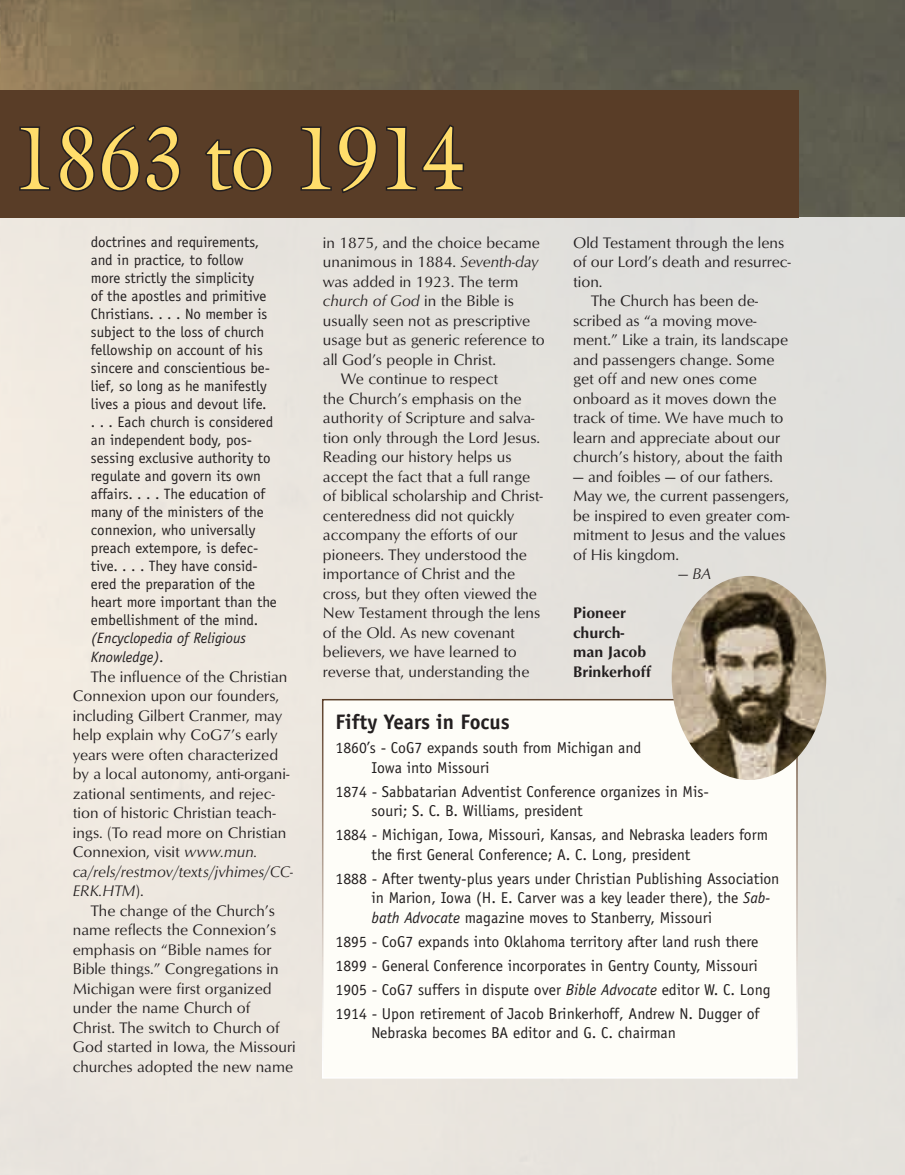
<style>
.page{position:relative;width:905px;height:1175px;background:#fff}
.page>*{position:absolute;margin:0;border:0;box-sizing:border-box;transform-origin:0 0}
.t1{font:90px "Galliard";letter-spacing:-.005em;color:#ffdd6b;scale:.85 1}
.t2{font:700 21px "Officina Sans";color:#231f20}
.t3{font:15.75px/19.5px "Optimum Roman DTC";color:#231f20}
.t4{font:15.75px/19.5px "Officina Sans";color:#231f20}
.t5{font:15.75px/19.5px "Optimum Roman Italic DTC";color:#231f20}
.t6{font:15.75px/19.5px "Optimum Bold DTC";color:#231f20}
.t7{font:15px/18px "Officina Sans";color:#231f20}
.t8{font:italic 15px/19.5px "Officina Sans";color:#231f20}
.s1{font-family:"Optimum Roman Italic DTC"}
.s2{font-family:"Optimum Roman DTC"}
.s3{font-style:italic}
</style>
<div class="page">
<img style="left:1px;top:0;width:903px;height:217px">
<div style="left:0;top:217px;width:904px;height:957px;background:#e8e4de"></div>
<div style="left:323px;top:699px;width:474px;height:378px;background:#fefdf8"></div>
<div style="left:322px;top:699px;width:475px;height:379px;border:2px solid #fff"></div>
<div style="left:0;top:90px;width:799px;height:127px;background:#593d27"></div>
<svg style="left:19px;top:125px;width:162px;height:67px"></svg>
<svg style="left:205px;top:139px;width:68px;height:53px"></svg>
<svg style="left:300px;top:124px;width:164px;height:69px"></svg>
<img style="left:671px;top:576px;width:155px;height:204px;border-radius:50%">
<h1 class="t1" style="left:14px;top:102px;width:533px">1863 to 1914</h1>
<p class="t7" style="left:91px;top:232px;width:187px">doctrines and requirements, and in practice, to follow more strictly the simplicity<br>of the apostles and primitive<br>Christians. . . . No member is subject to the loss of church fellowship on account of his sincere and conscientious be&shy;lief, so long as he manifestly lives a pious and devout life.<br>. . . Each church is considered an independent body, pos&shy;sessing exclusive authority to regulate and govern its own affairs. . . . The education of many of the ministers of the connexion, who universally preach extempore, is defec&shy;tive. . . . They have consid&shy;ered the preparation of the heart more important than the embellishment of the mind.</p>
<p class="t8" style="left:91px;top:628px;width:157px">(Encyclopedia of Religious<br>Knowledge).</p>
<p class="t3" style="left:73px;top:666px;width:218px;text-indent:18px">The influence of the Christian<br>Connexion upon our founders, including Gilbert Cranmer, may help explain why CoG7’s early years were often characterized by a local autonomy, anti-organi&shy;zational sentiments, and rejec&shy;tion of historic Christian teach&shy;ings. (To read more on Christian<br>Connexion, visit <span class="s1">www.mun.</span></p>
<p class="t5" style="left:73px;top:861px;width:222px">ca/rels/restmov/texts/jvhimes/CC-<br>ERK.HTM<span class="s2">).</span></p>
<p class="t3" style="left:73px;top:900px;width:224px;text-indent:18px">The change of the Church’s name reflects the Connexion’s emphasis on “Bible names for<br>Bible things.” Congregations in<br>Michigan were first organized under the name Church of<br>Christ. The switch to Church of<br>God started in Iowa, the Missouri churches adopted the new name</p>
<p class="t3" style="left:323px;top:232px;width:218px">in 1875, and the choice became</p>
<p class="t3" style="left:323px;top:252px;width:217px">unanimous in 1884. <span class="s1">Seventh-day</span></p>
<p class="t3" style="left:323px;top:271px;width:197px">was added in 1923. The term</p>
<p class="t3" style="left:323px;top:291px;width:192px"><span class="s1">church of God</span> in the Bible is</p>
<p class="t3" style="left:323px;top:310px;width:209px">usually seen not as prescriptive</p>
<p class="t3" style="left:323px;top:330px;width:223px">usage but as generic reference to</p>
<p class="t3" style="left:323px;top:349px;width:175px">all God’s people in Christ.</p>
<p class="t3" style="left:341px;top:369px;width:158px">We continue to respect</p>
<p class="t3" style="left:323px;top:388px;width:200px">the Church’s emphasis on the</p>
<p class="t3" style="left:323px;top:408px;width:213px">authority of Scripture and salva-</p>
<p class="t3" style="left:323px;top:427px;width:219px">tion only through the Lord Jesus.</p>
<p class="t3" style="left:323px;top:447px;width:190px">Reading our history helps us</p>
<p class="t3" style="left:323px;top:466px;width:209px">accept the fact that a full range</p>
<p class="t3" style="left:323px;top:486px;width:221px">of biblical scholarship and Christ-</p>
<p class="t3" style="left:323px;top:505px;width:193px">centeredness did not quickly</p>
<p class="t3" style="left:323px;top:525px;width:196px">accompany the efforts of our</p>
<p class="t3" style="left:323px;top:544px;width:205px">pioneers. They understood the</p>
<p class="t3" style="left:323px;top:564px;width:194px">importance of Christ and the</p>
<p class="t3" style="left:323px;top:583px;width:215px">cross, but they often viewed the</p>
<p class="t3" style="left:323px;top:603px;width:219px">New Testament through the lens</p>
<p class="t3" style="left:323px;top:622px;width:193px">of the Old. As new covenant</p>
<p class="t3" style="left:323px;top:642px;width:195px">believers, we have learned to</p>
<p class="t3" style="left:323px;top:661px;width:208px">reverse that, understanding the</p>
<p class="t3" style="left:573px;top:232px;width:212px">Old Testament through the lens</p>
<p class="t3" style="left:573px;top:252px;width:219px">of our Lord’s death and resurrec-</p>
<p class="t3" style="left:573px;top:271px;width:31px">tion.</p>
<p class="t3" style="left:591px;top:291px;width:169px">The Church has been de-</p>
<p class="t3" style="left:573px;top:310px;width:185px">scribed as “a moving move-</p>
<p class="t3" style="left:573px;top:330px;width:217px">ment.” Like a train, its landscape</p>
<p class="t3" style="left:573px;top:349px;width:203px">and passengers change. Some</p>
<p class="t3" style="left:573px;top:369px;width:185px">get off and new ones come</p>
<p class="t3" style="left:573px;top:388px;width:205px">onboard as it moves down the</p>
<p class="t3" style="left:573px;top:408px;width:212px">track of time. We have much to</p>
<p class="t3" style="left:573px;top:427px;width:209px">learn and appreciate about our</p>
<p class="t3" style="left:573px;top:447px;width:211px">church’s history, about the faith</p>
<p class="t3" style="left:573px;top:466px;width:218px">— and foibles — of our fathers.<br>May we, the current passengers, be inspired to even greater com&shy;mitment to Jesus and the values of His kingdom.</p>
<p class="t5" style="left:678px;top:564px;width:35px">— BA</p>
<p class="t6" style="left:573px;top:603px;width:79px">Pioneer church&shy;man Jacob<br>Brinkerhoff</p>
<h2 class="t2" style="left:335px;top:708px;width:176px">Fifty Years in Focus</h2>
<p class="t4" style="left:371px;top:738px;width:271px;text-indent:-36px">1860’s - CoG7 expands south from Michigan and<br>Iowa into Missouri</p>
<p class="t4" style="left:371px;top:781px;width:339px;text-indent:-36px">1874 - Sabbatarian Adventist Conference organizes in Mis&shy;souri; S. C. B. Williams, president</p>
<p class="t4" style="left:371px;top:825px;width:398px;text-indent:-36px">1884 - Michigan, Iowa, Missouri, Kansas, and Nebraska leaders form the first General Conference; A. C. Long, president</p>
<p class="t4" style="left:371px;top:868px;width:409px;text-indent:-36px">1888 - After twenty-plus years under Christian Publishing Association in Marion, Iowa (H. E. Carver was a key leader there), the <span class="s3">Sab&shy;bath Advocate</span> magazine moves to Stanberry, Missouri</p>
<p class="t4" style="left:335px;top:929px;width:436px;line-height:24px">1895 - CoG7 expands into Oklahoma territory after land rush there 1899 - General Conference incorporates in Gentry County, Missouri 1905 - CoG7 suffers in dispute over <span class="s3">Bible Advocate</span> editor W. C. Long 1914 - Upon retirement of Jacob Brinkerhoff, Andrew N. Dugger of</p>
<p class="t4" style="left:371px;top:1023px;width:306px">Nebraska becomes BA editor and G. C. chairman</p>
</div>
